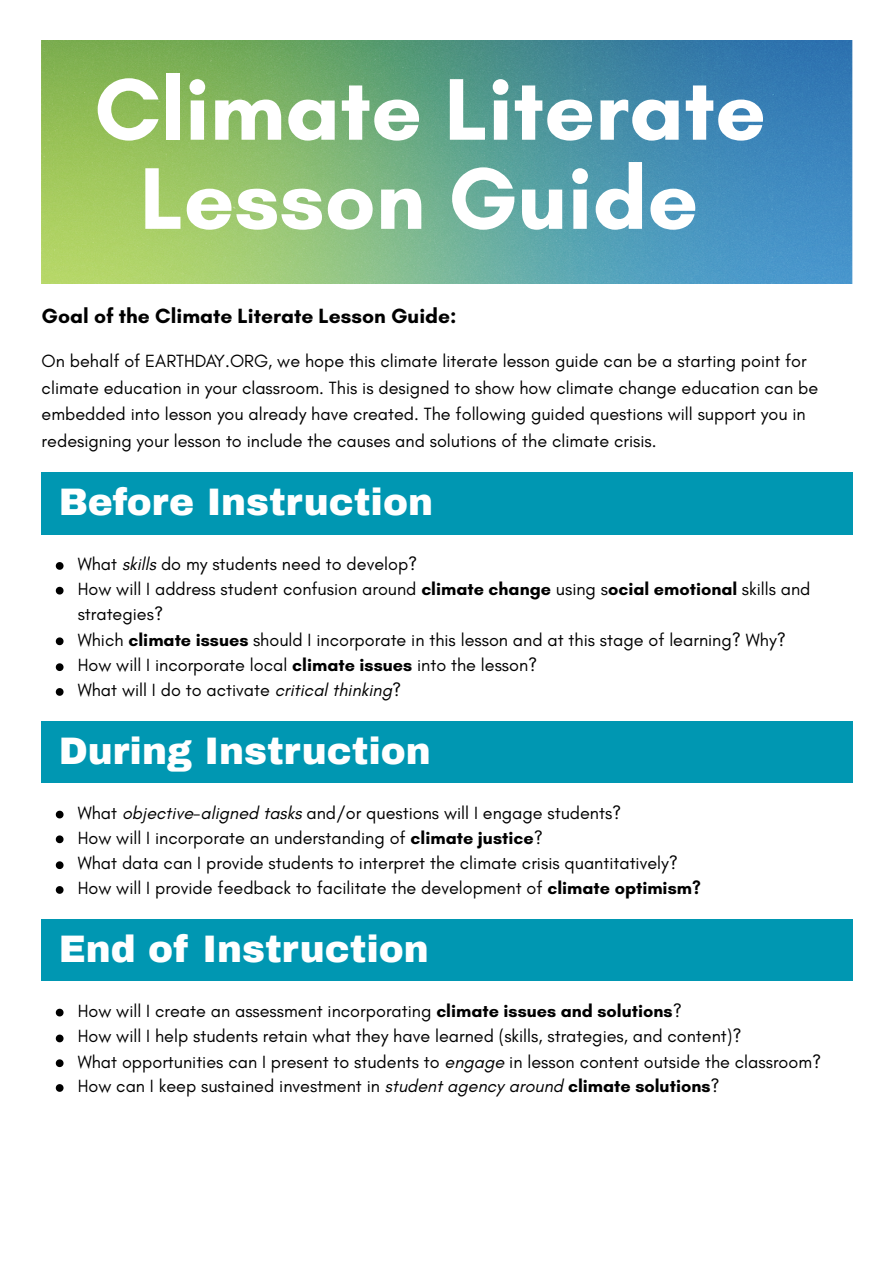
<style>
.page{position:relative;width:894px;height:1263px;background:#fff}
.page>*{position:absolute;margin:0;border:0;box-sizing:border-box;transform-origin:0 0}
.t1{font:700 89.1px/89.1px "Glacial Indifference";color:#fff;text-align:center}
.t2{font:900 37.5px "Archivo";color:#fff}
.t3{font:700 21px "Glacial Indifference";color:#000}
.t4{font:18px/26.7px "Glacial Indifference";color:#000}
.s1{font-style:italic}
.s2{font-weight:700}
</style>
<div class="page">
<img style="left:42px;top:40px;width:810px;height:244px">
<div style="left:42px;top:473px;width:810px;height:61px;background:#0097b2"></div>
<svg style="left:56px;top:562px;width:7px;height:8px"></svg>
<svg style="left:56px;top:587px;width:7px;height:7px"></svg>
<svg style="left:56px;top:637px;width:7px;height:8px"></svg>
<svg style="left:56px;top:663px;width:7px;height:8px"></svg>
<svg style="left:56px;top:688px;width:7px;height:8px"></svg>
<div style="left:42px;top:721px;width:810px;height:62px;background:#0097b2"></div>
<svg style="left:56px;top:811px;width:7px;height:7px"></svg>
<svg style="left:56px;top:835px;width:7px;height:8px"></svg>
<svg style="left:56px;top:861px;width:7px;height:8px"></svg>
<svg style="left:56px;top:886px;width:7px;height:8px"></svg>
<div style="left:42px;top:919px;width:810px;height:62px;background:#0097b2"></div>
<svg style="left:56px;top:1009px;width:7px;height:7px"></svg>
<svg style="left:56px;top:1035px;width:7px;height:7px"></svg>
<svg style="left:56px;top:1059px;width:7px;height:8px"></svg>
<svg style="left:56px;top:1084px;width:7px;height:8px"></svg>
<p class="t1" style="left:94px;top:64px;width:673px">Climate Literate<br>Lesson Guide</p>
<h1 class="t3" style="left:42px;top:303px;width:416px">Goal of the Climate Literate Lesson Guide:</h1>
<p class="t4" style="left:42px;top:347px;width:777px">On behalf of EARTHDAY.ORG, we hope this climate literate lesson guide can be a starting point for climate education in your classroom. This is designed to show how climate change education can be embedded into lesson you already have created. The following guided questions will support you in redesigning your lesson to include the causes and solutions of the climate crisis.</p>
<p class="t2" style="left:59px;top:482px;width:376px">Before Instruction</p>
<p class="t4" style="left:78px;top:551px;width:341px">What <span class="s1">skills</span> do my students need to develop?</p>
<p class="t4" style="left:78px;top:576px;width:734px;line-height:24.8px">How will I address student confusion around <span class="s2">climate change</span> using s<span class="s2">ocial emotional</span> skills and strategies?</p>
<p class="t4" style="left:78px;top:626px;width:709px">Which <span class="s2">climate issues</span> should I incorporate in this lesson and at this stage of learning? Why?</p>
<p class="t4" style="left:78px;top:651px;width:461px">How will I incorporate local <span class="s2">climate issues</span> into the lesson?</p>
<p class="t4" style="left:78px;top:677px;width:325px">What will I do to activate <span class="s1">critical thinking</span>?</p>
<p class="t2" style="left:59px;top:731px;width:374px">During Instruction</p>
<p class="t4" style="left:78px;top:799px;width:545px">What <span class="s1">objective-aligned tasks</span> and/or questions will I engage students?</p>
<p class="t4" style="left:78px;top:824px;width:466px">How will I incorporate an understanding of <span class="s2">climate justice</span>?</p>
<p class="t4" style="left:78px;top:849px;width:601px">What data can I provide students to interpret the climate crisis quantitatively?</p>
<p class="t4" style="left:78px;top:875px;width:624px">How will I provide feedback to facilitate the development of <span class="s2">climate optimism?</span></p>
<p class="t2" style="left:59px;top:929px;width:372px">End of Instruction</p>
<p class="t4" style="left:78px;top:997px;width:605px">How will I create an assessment incorporating <span class="s2">climate issues and solutions</span>?</p>
<p class="t4" style="left:78px;top:1022px;width:665px">How will I help students retain what they have learned (skills, strategies, and content)?</p>
<p class="t4" style="left:78px;top:1048px;width:745px">What opportunities can I present to students to <span class="s1">engage</span> in lesson content outside the classroom?</p>
<p class="t4" style="left:78px;top:1073px;width:643px">How can I keep sustained investment in <span class="s1">student agency around</span> <span class="s2">climate solutions</span>?</p>
</div>
